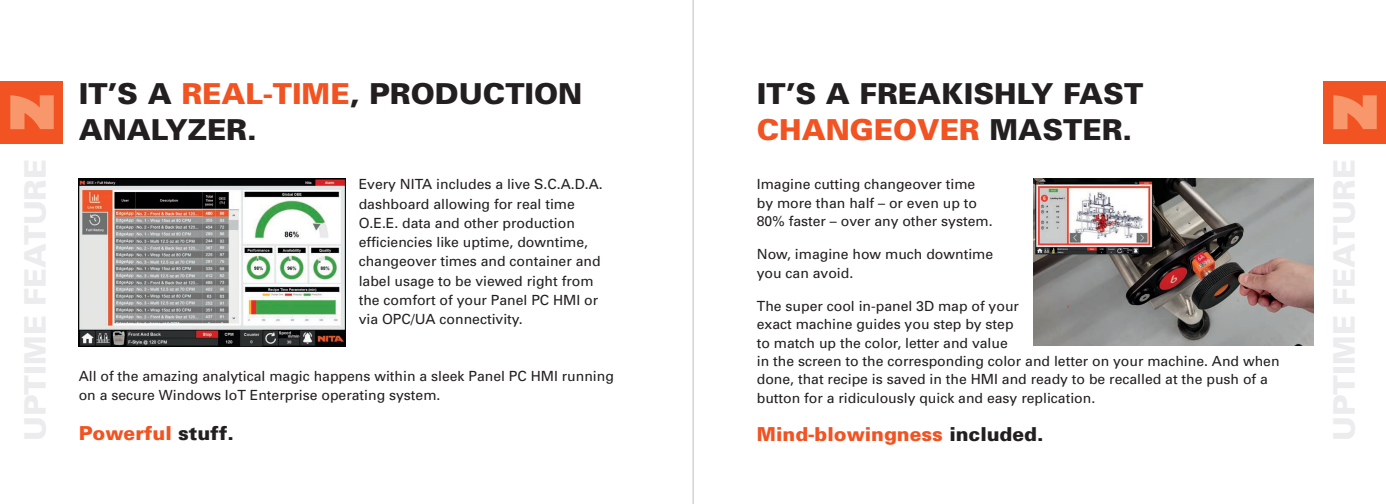
<style>
.page{position:relative;width:1386px;height:504px;background:#fff}
.page>*{position:absolute;margin:0;border:0;box-sizing:border-box;transform-origin:0 0}
.t1{font:900 28.88px/35.9px "Univers";color:#231f20}
.t2{font:900 19.25px "Univers";color:#f15322}
.t3{font:14px/18.4px "Univers";color:#231f20}
.s1{color:#f15322}
.s2{color:#231f20}
</style>
<div class="page">
<div style="left:0;top:81px;width:63px;height:63px;background:#f15322"></div>
<div style="left:1323px;top:81px;width:63px;height:63px;background:#f15322"></div>
<svg style="left:10px;top:95px;width:44px;height:34px"></svg>
<svg style="left:1333px;top:95px;width:44px;height:34px"></svg>
<hr style="left:693px;top:0;width:1px;height:504px;background:#bcbdc0">
<img style="left:1033px;top:179px;width:280px;height:167px">
<img style="left:79px;top:179px;width:266px;height:167px">
<h1 class="t1" style="left:79px;top:75px;width:505px">IT’S A <span class="s1">REAL-TIME</span>, PRODUCTION<br>ANALYZER.</h1>
<p class="t3" style="left:359px;top:175px;width:246px;line-height:19.2px">Every NITA includes a live S.C.A.D.A. dashboard allowing for real time O.E.E. data and other production efficiencies like uptime, downtime, changeover times and container and label usage to be viewed right from the comfort of your Panel PC HMI or via OPC/UA connectivity.</p>
<p class="t3" style="left:79px;top:366px;width:537px;line-height:19.2px">All of the amazing analytical magic happens within a sleek Panel PC HMI running on a secure Windows IoT Enterprise operating system.</p>
<h2 class="t2" style="left:79px;top:421px;width:157px">Powerful <span class="s2">stuff.</span></h2>
<h1 class="t1" style="left:757px;top:75px;width:388px">IT’S A FREAKISHLY FAST<br><span class="s1">CHANGEOVER</span> MASTER.</h1>
<p class="t3" style="left:757px;top:175px;width:237px">Imagine cutting changeover time by more than half – or even up to<br>80% faster – over any other system.</p>
<p class="t3" style="left:757px;top:245px;width:238px">Now, imagine how much downtime you can avoid.</p>
<p class="t3" style="left:757px;top:297px;width:524px">The super cool in-panel 3D map of your<br>exact machine guides you step by step<br>to match up the color, letter and value<br>in the screen to the corresponding color and letter on your machine. And when done, that recipe is saved in the HMI and ready to be recalled at the push of a button for a ridiculously quick and easy replication.</p>
<h2 class="t2" style="left:757px;top:422px;width:288px">Mind-blowingness <span class="s2">included.</span></h2>
</div>
